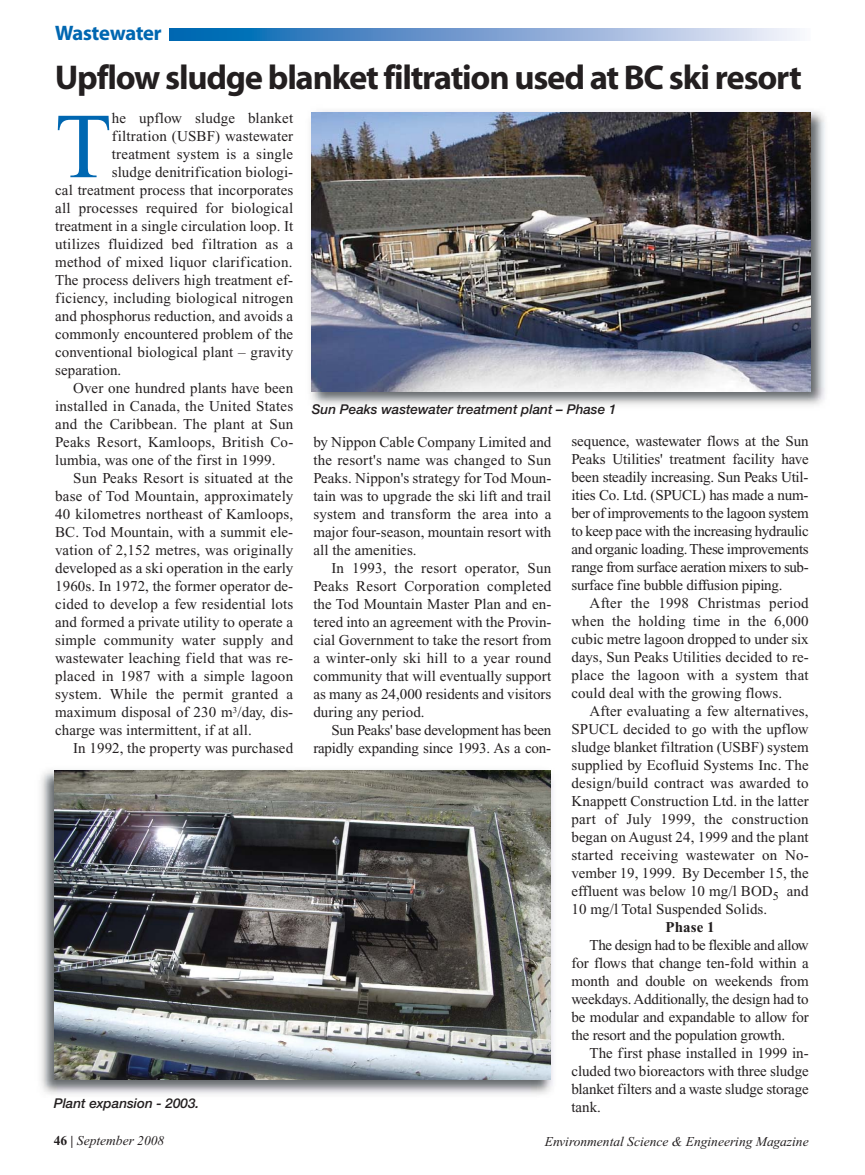
<style>
.page{position:relative;width:865px;height:1175px;background:#fff}
.page>*{position:absolute;margin:0;border:0;box-sizing:border-box;transform-origin:0 0}
.t1{font:92.7px "Times New Roman";color:#0067b1}
.t2{font:34.5px "Myriad Headline";letter-spacing:-.015em;color:#231f20}
.t3{font:21px "Myriad Headline";letter-spacing:-.005em;color:#0067b1}
.t4{font:15px "Times New Roman";letter-spacing:.005em;color:#231f20}
.t5{font:15px "Times New Roman";letter-spacing:-.015em;color:#231f20}
.t6{font:15px "Times New Roman";letter-spacing:-.02em;color:#231f20}
.t7{font:15px "Times New Roman";letter-spacing:-.025em;color:#231f20}
.t8{font:700 15px "Times New Roman";letter-spacing:.005em;color:#231f20}
.t9{font:italic 500 13.5px "Helvetica Neue LT";color:#231f20}
.t10{font:italic 13.5px "Times New Roman";color:#231f20}
.s1{font-weight:700;font-style:normal}
</style>
<div class="page">
<svg style="left:170px;top:29px;width:630px;height:12px;background:#76a3d2"></svg>
<img style="left:311px;top:111px;width:514px;height:294px">
<img style="left:312px;top:112px;width:498px;height:279px">
<img style="left:41px;top:770px;width:512px;height:325px">
<img style="left:550px;top:770px;width:3px;height:11px">
<img style="left:55px;top:770px;width:495px;height:310px">
<p class="t3" style="left:55px;top:25px;width:108px">Wastewater</p>
<p class="t2" style="left:55px;top:65px;width:747px">Upflow sludge blanket filtration used at BC ski resort</p>
<p class="t1" style="left:55px;top:113px;width:58px">T</p>
<p class="t4" style="left:112px;top:113px;width:183px">he upflow sludge blanket</p>
<p class="t4" style="left:112px;top:131px;width:183px">filtration (USBF) wastewater</p>
<p class="t4" style="left:112px;top:149px;width:183px">treatment system is a single</p>
<p class="t4" style="left:112px;top:167px;width:183px">sludge denitrification biologi-</p>
<p class="t4" style="left:55px;top:185px;width:239px">cal treatment process that incorporates</p>
<p class="t4" style="left:55px;top:203px;width:239px">all processes required for biological</p>
<p class="t4" style="left:55px;top:221px;width:239px">treatment in a single circulation loop. It</p>
<p class="t4" style="left:55px;top:239px;width:239px">utilizes fluidized bed filtration as a</p>
<p class="t4" style="left:55px;top:257px;width:239px">method of mixed liquor clarification.</p>
<p class="t4" style="left:55px;top:275px;width:239px">The process delivers high treatment ef-</p>
<p class="t4" style="left:55px;top:293px;width:239px">ficiency, including biological nitrogen</p>
<p class="t4" style="left:55px;top:311px;width:239px">and phosphorus reduction, and avoids a</p>
<p class="t4" style="left:55px;top:329px;width:239px">commonly encountered problem of the</p>
<p class="t4" style="left:55px;top:347px;width:239px">conventional biological plant – gravity</p>
<p class="t4" style="left:55px;top:365px;width:68px">separation.</p>
<p class="t4" style="left:73px;top:383px;width:221px">Over one hundred plants have been</p>
<p class="t4" style="left:55px;top:401px;width:239px">installed in Canada, the United States</p>
<p class="t4" style="left:55px;top:419px;width:239px">and the Caribbean. The plant at Sun</p>
<p class="t4" style="left:55px;top:437px;width:240px">Peaks Resort, Kamloops, British Co-</p>
<p class="t4" style="left:55px;top:455px;width:222px">lumbia, was one of the first in 1999.</p>
<p class="t4" style="left:73px;top:473px;width:221px">Sun Peaks Resort is situated at the</p>
<p class="t4" style="left:55px;top:491px;width:239px">base of Tod Mountain, approximately</p>
<p class="t4" style="left:55px;top:509px;width:239px">40 kilometres northeast of Kamloops,</p>
<p class="t4" style="left:55px;top:527px;width:239px">BC. Tod Mountain, with a summit ele-</p>
<p class="t4" style="left:55px;top:545px;width:239px">vation of 2,152 metres, was originally</p>
<p class="t4" style="left:55px;top:563px;width:239px">developed as a ski operation in the early</p>
<p class="t4" style="left:55px;top:581px;width:239px">1960s. In 1972, the former operator de-</p>
<p class="t4" style="left:55px;top:599px;width:239px">cided to develop a few residential lots</p>
<p class="t4" style="left:55px;top:617px;width:239px">and formed a private utility to operate a</p>
<p class="t4" style="left:55px;top:635px;width:239px">simple community water supply and</p>
<p class="t4" style="left:55px;top:653px;width:239px">wastewater leaching field that was re-</p>
<p class="t4" style="left:55px;top:671px;width:239px">placed in 1987 with a simple lagoon</p>
<p class="t4" style="left:55px;top:689px;width:239px">system. While the permit granted a</p>
<p class="t4" style="left:55px;top:707px;width:239px">maximum disposal of 230 m<sup>3</sup>/day, dis-</p>
<p class="t4" style="left:55px;top:725px;width:198px">charge was intermittent, if at all.</p>
<p class="t4" style="left:73px;top:743px;width:221px">In 1992, the property was purchased</p>
<p class="t9" style="left:54px;top:1095px;width:147px">Plant expansion - 2003.</p>
<p class="t9" style="left:312px;top:401px;width:306px">Sun Peaks wastewater treatment plant – Phase 1</p>
<p class="t4" style="left:313px;top:437px;width:239px">by Nippon Cable Company Limited and</p>
<p class="t4" style="left:313px;top:455px;width:239px">the resort's name was changed to Sun</p>
<p class="t4" style="left:313px;top:473px;width:239px">Peaks. Nippon's strategy for Tod Moun-</p>
<p class="t4" style="left:313px;top:491px;width:239px">tain was to upgrade the ski lift and trail</p>
<p class="t4" style="left:313px;top:509px;width:239px">system and transform the area into a</p>
<p class="t4" style="left:313px;top:527px;width:239px">major four-season, mountain resort with</p>
<p class="t4" style="left:313px;top:545px;width:105px">all the amenities.</p>
<p class="t4" style="left:331px;top:563px;width:221px">In 1993, the resort operator, Sun</p>
<p class="t4" style="left:313px;top:581px;width:239px">Peaks Resort Corporation completed</p>
<p class="t4" style="left:313px;top:599px;width:239px">the Tod Mountain Master Plan and en-</p>
<p class="t4" style="left:313px;top:617px;width:239px">tered into an agreement with the Provin-</p>
<p class="t4" style="left:313px;top:635px;width:239px">cial Government to take the resort from</p>
<p class="t4" style="left:313px;top:653px;width:239px">a winter-only ski hill to a year round</p>
<p class="t4" style="left:313px;top:671px;width:239px">community that will eventually support</p>
<p class="t4" style="left:313px;top:689px;width:239px">as many as 24,000 residents and visitors</p>
<p class="t4" style="left:313px;top:707px;width:113px">during any period.</p>
<p class="t5" style="left:331px;top:725px;width:221px">Sun Peaks' base development has been</p>
<p class="t5" style="left:313px;top:743px;width:239px">rapidly expanding since 1993. As a con-</p>
<p class="t4" style="left:571px;top:435px;width:239px">sequence, wastewater flows at the Sun</p>
<p class="t4" style="left:571px;top:453px;width:239px">Peaks Utilities' treatment facility have</p>
<p class="t5" style="left:571px;top:471px;width:238px">been steadily increasing. Sun Peaks Util-</p>
<p class="t5" style="left:571px;top:489px;width:238px">ities Co. Ltd. (SPUCL) has made a num-</p>
<p class="t6" style="left:571px;top:507px;width:239px">ber of improvements to the lagoon system</p>
<p class="t6" style="left:571px;top:525px;width:238px">to keep pace with the increasing hydraulic</p>
<p class="t6" style="left:571px;top:543px;width:239px">and organic loading. These improvements</p>
<p class="t7" style="left:571px;top:561px;width:239px">range from surface aeration mixers to sub-</p>
<p class="t5" style="left:571px;top:579px;width:212px">surface fine bubble diffusion piping.</p>
<p class="t4" style="left:589px;top:597px;width:220px">After the 1998 Christmas period</p>
<p class="t4" style="left:571px;top:615px;width:239px">when the holding time in the 6,000</p>
<p class="t4" style="left:571px;top:633px;width:238px">cubic metre lagoon dropped to under six</p>
<p class="t4" style="left:571px;top:651px;width:239px">days, Sun Peaks Utilities decided to re-</p>
<p class="t4" style="left:571px;top:669px;width:239px">place the lagoon with a system that</p>
<p class="t4" style="left:571px;top:687px;width:212px">could deal with the growing flows.</p>
<p class="t4" style="left:589px;top:705px;width:220px">After evaluating a few alternatives,</p>
<p class="t4" style="left:571px;top:723px;width:239px">SPUCL decided to go with the upflow</p>
<p class="t4" style="left:571px;top:741px;width:239px">sludge blanket filtration (USBF) system</p>
<p class="t4" style="left:571px;top:759px;width:238px">supplied by Ecofluid Systems Inc. The</p>
<p class="t4" style="left:571px;top:777px;width:238px">design/build contract was awarded to</p>
<p class="t4" style="left:571px;top:795px;width:239px">Knappett Construction Ltd. in the latter</p>
<p class="t4" style="left:571px;top:813px;width:239px">part of July 1999, the construction</p>
<p class="t4" style="left:571px;top:831px;width:239px">began on August 24, 1999 and the plant</p>
<p class="t4" style="left:571px;top:849px;width:239px">started receiving wastewater on No-</p>
<p class="t4" style="left:571px;top:867px;width:239px">vember 19, 1999. By December 15, the</p>
<p class="t4" style="left:571px;top:885px;width:238px">effluent was below 10 mg/l BOD<sub>5</sub> and</p>
<p class="t4" style="left:571px;top:903px;width:197px">10 mg/l Total Suspended Solids.</p>
<p class="t8" style="left:665px;top:922px;width:51px">Phase 1</p>
<p class="t7" style="left:589px;top:939px;width:220px">The design had to be flexible and allow</p>
<p class="t4" style="left:571px;top:957px;width:238px">for flows that change ten-fold within a</p>
<p class="t4" style="left:571px;top:975px;width:239px">month and double on weekends from</p>
<p class="t5" style="left:571px;top:993px;width:239px">weekdays. Additionally, the design had to</p>
<p class="t4" style="left:571px;top:1011px;width:238px">be modular and expandable to allow for</p>
<p class="t5" style="left:571px;top:1029px;width:215px">the resort and the population growth.</p>
<p class="t4" style="left:589px;top:1047px;width:220px">The first phase installed in 1999 in-</p>
<p class="t4" style="left:571px;top:1065px;width:239px">cluded two bioreactors with three sludge</p>
<p class="t4" style="left:571px;top:1083px;width:238px">blanket filters and a waste sludge storage</p>
<p class="t4" style="left:571px;top:1101px;width:31px">tank.</p>
<p class="t10" style="left:54px;top:1135px;width:112px"><span class="s1">46 |</span> September 2008</p>
<p class="t10" style="left:544px;top:1137px;width:265px">Environmental Science &amp; Engineering Magazine</p>
</div>
